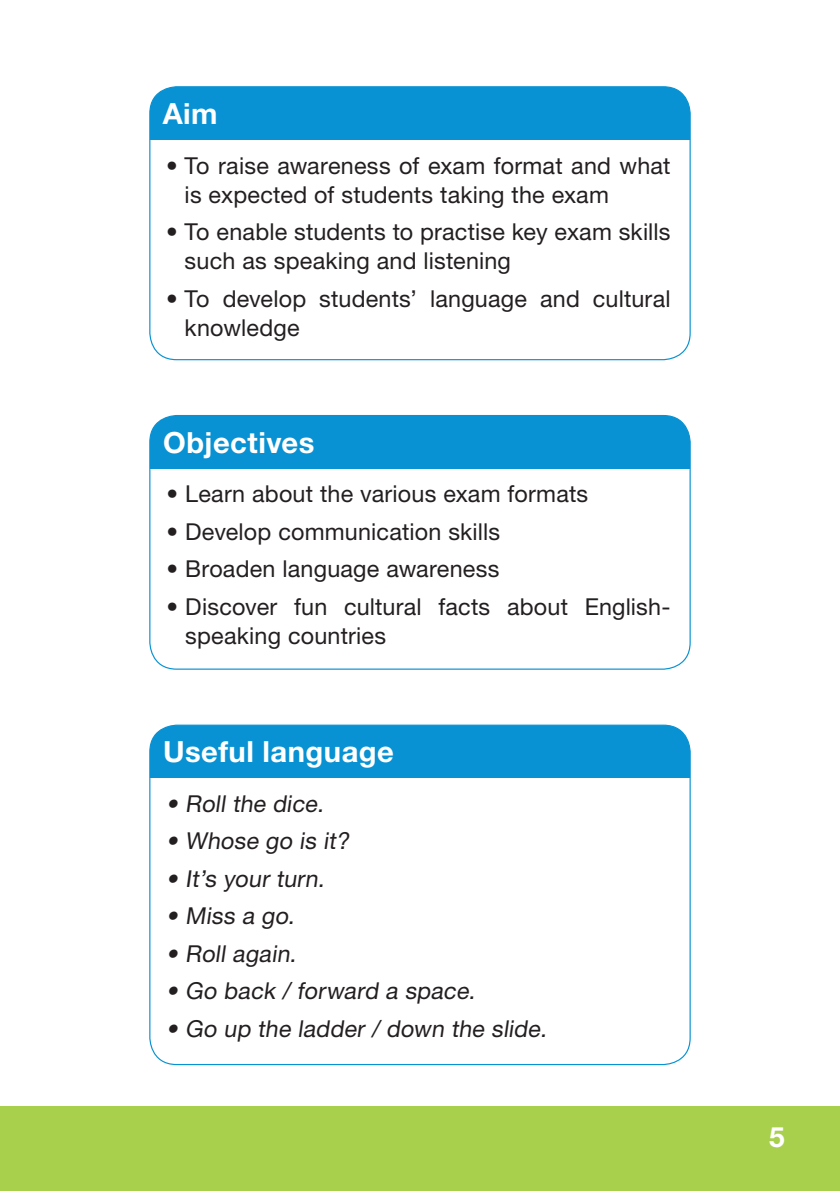
<style>
.page{position:relative;width:840px;height:1191px;background:#fff}
.page>*{position:absolute;margin:0;border:0;box-sizing:border-box;transform-origin:0 0}
.t1{font:700 29.2px "Helvetica Neue LT Std";letter-spacing:.015em;color:#fff}
.t2{font:700 28px "Helvetica Neue LT Std";color:#fff}
.t3{font:23.4px/29.2px "Helvetica Neue LT Std";letter-spacing:.01em;color:#231f20}
</style>
<div class="page">
<div style="left:0;top:1106px;width:839px;height:85px;background:#a8d04d"></div>
<div style="left:150px;top:87px;width:539px;height:53px;background:#0892d3"></div>
<div style="left:150px;top:415px;width:539px;height:53px;background:#0892d3"></div>
<div style="left:149px;top:415px;width:541px;height:254px;border:1px solid #0892d3;border-radius:27px"></div>
<div style="left:150px;top:725px;width:539px;height:53px;background:#0892d3"></div>
<p class="t1" style="left:162px;top:95px;width:56px">Aim</p>
<p class="t3" style="left:184px;top:150px;width:487px;text-indent:-19px">• To raise awareness of exam format and what is expected of students taking the exam</p>
<p class="t3" style="left:184px;top:217px;width:487px;text-indent:-19px">• To enable students to practise key exam skills such as speaking and listening</p>
<p class="t3" style="left:184px;top:283px;width:487px;text-indent:-19px">• To develop students’ language and cultural knowledge</p>
<p class="t1" style="left:163px;top:424px;width:153px">Objectives</p>
<p class="t3" style="left:166px;top:479px;width:423px">• Learn about the various exam formats</p>
<p class="t3" style="left:166px;top:516px;width:335px">• Develop communication skills</p>
<p class="t3" style="left:166px;top:554px;width:334px">• Broaden language awareness</p>
<p class="t3" style="left:185px;top:591px;width:486px;text-indent:-19px">• Discover fun cultural facts about English&shy;speaking countries</p>
<p class="t1" style="left:163px;top:733px;width:232px">Useful language</p>
<p class="t3" style="left:166px;top:788px;width:162px">• Roll the dice.</p>
<p class="t3" style="left:166px;top:826px;width:188px">• Whose go is it?</p>
<p class="t3" style="left:166px;top:863px;width:163px">• It’s your turn.</p>
<p class="t3" style="left:166px;top:901px;width:133px">• Miss a go.</p>
<p class="t3" style="left:166px;top:938px;width:135px">• Roll again.</p>
<p class="t3" style="left:166px;top:976px;width:314px">• Go back / forward a space.</p>
<p class="t3" style="left:166px;top:1013px;width:385px">• Go up the ladder / down the slide.</p>
<p class="t2" style="left:768px;top:1119px;width:17px">5</p>
</div>
